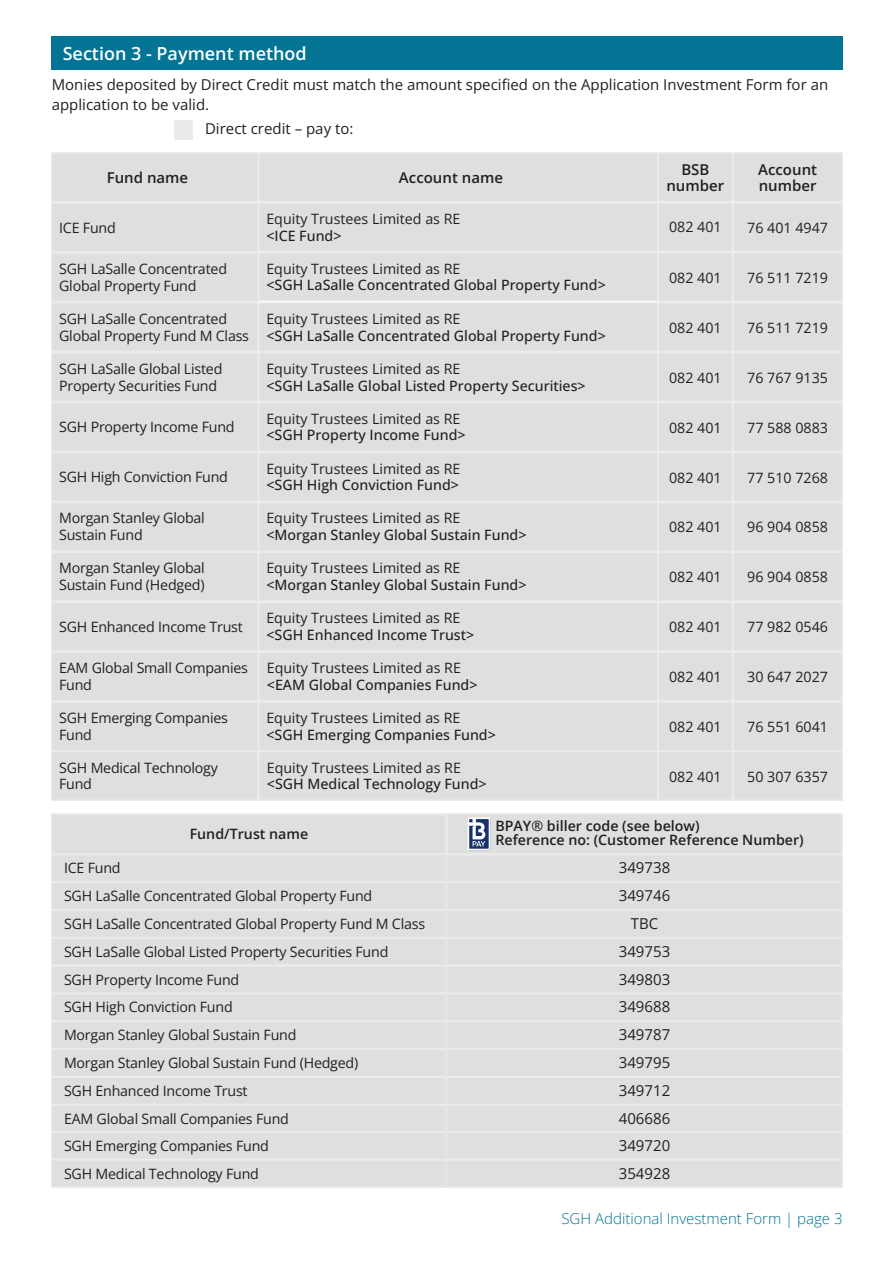
<style>
.page{position:relative;width:894px;height:1264px;background:#fff}
.page>*{position:absolute;margin:0;border:0;box-sizing:border-box;transform-origin:0 0}
.t1{font:600 18px "Open Sans";color:#fff}
.t2{font:15px/20.2px "Open Sans";color:#231f20}
.t3{font:600 15px/15.8px "Open Sans";color:#231f20}
.t4{font:300 15px "Open Sans";color:#037493}
.t5{font:14.25px/16.8px "Open Sans";letter-spacing:-.015em;color:#231f20}
.t6{font:500 14.25px "Open Sans";color:#231f20}
.t7{font:600 14.25px/14.5px "Open Sans";color:#231f20}
</style>
<div class="page">
<div style="left:51px;top:37px;width:791px;height:33px;background:#037493"></div>
<div style="left:174px;top:120px;width:19px;height:19px;background:#ebebeb"></div>
<svg style="left:51px;top:813px;width:791px;height:374px;background:#dfdfdf"></svg>
<div style="left:51px;top:153px;width:791px;height:647px;background:#dfdfdf"></div>
<h1 class="t1" style="left:63px;top:41px;width:245px">Section 3 - Payment method</h1>
<p class="t2" style="left:52px;top:74px;width:777px">Monies deposited by Direct Credit must match the amount specified on the Application Investment Form for an application to be valid.</p>
<p class="t2" style="left:205px;top:118px;width:150px">Direct credit – pay to:</p>
<p class="t3" style="left:107px;top:169px;width:83px">Fund name</p>
<p class="t5" style="left:59px;top:219px;width:58px">ICE Fund</p>
<p class="t5" style="left:59px;top:260px;width:169px">SGH LaSalle Concentrated<br>Global Property Fund</p>
<p class="t5" style="left:59px;top:310px;width:191px">SGH LaSalle Concentrated<br>Global Property Fund M Class</p>
<p class="t3" style="left:399px;top:169px;width:105px">Account name</p>
<p class="t5" style="left:266px;top:210px;width:195px">Equity Trustees Limited as RE</p>
<p class="t6" style="left:266px;top:225px;width:77px">&lt;ICE Fund&gt;</p>
<p class="t5" style="left:266px;top:260px;width:195px">Equity Trustees Limited as RE</p>
<p class="t6" style="left:266px;top:275px;width:341px">&lt;SGH LaSalle Concentrated Global Property Fund&gt;</p>
<p class="t5" style="left:266px;top:310px;width:195px">Equity Trustees Limited as RE</p>
<p class="t6" style="left:266px;top:325px;width:341px">&lt;SGH LaSalle Concentrated Global Property Fund&gt;</p>
<p class="t5" style="left:59px;top:360px;width:165px">SGH LaSalle Global Listed<br>Property Securities Fund</p>
<p class="t5" style="left:266px;top:360px;width:195px">Equity Trustees Limited as RE</p>
<p class="t6" style="left:266px;top:375px;width:321px">&lt;SGH LaSalle Global Listed Property Securities&gt;</p>
<p class="t5" style="left:266px;top:409px;width:195px">Equity Trustees Limited as RE</p>
<p class="t6" style="left:266px;top:425px;width:201px">&lt;SGH Property Income Fund&gt;</p>
<p class="t5" style="left:266px;top:459px;width:195px">Equity Trustees Limited as RE</p>
<p class="t6" style="left:266px;top:475px;width:194px">&lt;SGH High Conviction Fund&gt;</p>
<p class="t5" style="left:266px;top:509px;width:195px">Equity Trustees Limited as RE</p>
<p class="t6" style="left:266px;top:525px;width:261px">&lt;Morgan Stanley Global Sustain Fund&gt;</p>
<p class="t5" style="left:266px;top:559px;width:195px">Equity Trustees Limited as RE</p>
<p class="t6" style="left:266px;top:575px;width:261px">&lt;Morgan Stanley Global Sustain Fund&gt;</p>
<p class="t5" style="left:266px;top:609px;width:195px">Equity Trustees Limited as RE</p>
<p class="t6" style="left:266px;top:625px;width:209px">&lt;SGH Enhanced Income Trust&gt;</p>
<p class="t5" style="left:267px;top:659px;width:195px">Equity Trustees Limited as RE</p>
<p class="t6" style="left:267px;top:675px;width:212px">&lt;EAM Global Companies Fund&gt;</p>
<h3 class="t5" style="left:266px;top:709px;width:195px">Equity Trustees Limited as RE</h3>
<p class="t6" style="left:266px;top:724px;width:231px">&lt;SGH Emerging Companies Fund&gt;</p>
<h3 class="t5" style="left:267px;top:758px;width:195px">Equity Trustees Limited as RE</h3>
<p class="t6" style="left:267px;top:774px;width:221px">&lt;SGH Medical Technology Fund&gt;</p>
<p class="t5" style="left:59px;top:418px;width:177px">SGH Property Income Fund</p>
<p class="t5" style="left:59px;top:468px;width:170px">SGH High Conviction Fund</p>
<p class="t5" style="left:59px;top:509px;width:147px">Morgan Stanley Global<br>Sustain Fund</p>
<p class="t5" style="left:59px;top:559px;width:147px">Morgan Stanley Global</p>
<p class="t5" style="left:59px;top:576px;width:147px">Sustain Fund (Hedged)</p>
<p class="t5" style="left:59px;top:618px;width:185px">SGH Enhanced Income Trust</p>
<p class="t5" style="left:59px;top:659px;width:190px">EAM Global Small Companies<br>Fund</p>
<p class="t5" style="left:59px;top:709px;width:170px">SGH Emerging Companies<br>Fund</p>
<p class="t5" style="left:59px;top:758px;width:160px">SGH Medical Technology<br>Fund</p>
<p class="t3" style="left:666px;top:161px;width:59px;text-align:center">BSB number</p>
<p class="t5" style="left:669px;top:218px;width:54px">082 401</p>
<p class="t5" style="left:669px;top:269px;width:54px">082 401</p>
<p class="t3" style="left:758px;top:161px;width:60px">Account number</p>
<p class="t5" style="left:747px;top:219px;width:82px">76 401 4947</p>
<p class="t5" style="left:747px;top:269px;width:82px">76 511 7219</p>
<p class="t5" style="left:669px;top:319px;width:54px">082 401</p>
<p class="t5" style="left:747px;top:319px;width:82px">76 511 7219</p>
<p class="t5" style="left:669px;top:369px;width:54px">082 401</p>
<p class="t5" style="left:669px;top:418px;width:54px">082 401</p>
<p class="t5" style="left:669px;top:468px;width:54px">082 401</p>
<p class="t5" style="left:669px;top:518px;width:54px">082 401</p>
<p class="t5" style="left:669px;top:568px;width:54px">082 401</p>
<p class="t5" style="left:669px;top:618px;width:54px">082 401</p>
<p class="t5" style="left:669px;top:668px;width:54px">082 401</p>
<p class="t5" style="left:669px;top:718px;width:54px">082 401</p>
<p class="t5" style="left:669px;top:767px;width:54px">082 401</p>
<p class="t5" style="left:747px;top:369px;width:82px">76 767 9135</p>
<p class="t5" style="left:747px;top:418px;width:82px">77 588 0883</p>
<p class="t5" style="left:747px;top:468px;width:82px">77 510 7268</p>
<p class="t5" style="left:747px;top:518px;width:82px">96 904 0858</p>
<h2 class="t5" style="left:747px;top:568px;width:82px">96 904 0858</h2>
<p class="t5" style="left:747px;top:618px;width:82px">77 982 0546</p>
<p class="t5" style="left:747px;top:668px;width:82px">30 647 2027</p>
<p class="t5" style="left:747px;top:718px;width:82px">76 551 6041</p>
<p class="t5" style="left:747px;top:767px;width:82px">50 307 6357</p>
<p class="t5" style="left:64px;top:859px;width:58px">ICE Fund</p>
<p class="t7" style="left:190px;top:826px;width:120px">Fund/Trust name</p>
<p class="t7" style="left:495px;top:817px;width:310px">BPAY® biller code (see below)<br>Reference no: (Customer Reference Number)</p>
<p class="t2" style="left:618px;top:857px;width:53px">349738</p>
<h3 class="t5" style="left:64px;top:887px;width:310px">SGH LaSalle Concentrated Global Property Fund</h3>
<p class="t2" style="left:618px;top:885px;width:53px">349746</p>
<p class="t5" style="left:64px;top:915px;width:362px">SGH LaSalle Concentrated Global Property Fund M Class</p>
<p class="t2" style="left:630px;top:913px;width:29px">TBC</p>
<h3 class="t5" style="left:64px;top:942px;width:326px">SGH LaSalle Global Listed Property Securities Fund</h3>
<h3 class="t5" style="left:64px;top:970px;width:177px">SGH Property Income Fund</h3>
<p class="t5" style="left:64px;top:998px;width:170px">SGH High Conviction Fund</p>
<p class="t5" style="left:64px;top:1026px;width:234px">Morgan Stanley Global Sustain Fund</p>
<p class="t5" style="left:64px;top:1054px;width:295px">Morgan Stanley Global Sustain Fund (Hedged)</p>
<p class="t5" style="left:64px;top:1081px;width:185px">SGH Enhanced Income Trust</p>
<p class="t5" style="left:64px;top:1109px;width:226px">EAM Global Small Companies Fund</p>
<p class="t5" style="left:64px;top:1136px;width:206px">SGH Emerging Companies Fund</p>
<h3 class="t5" style="left:64px;top:1164px;width:196px">SGH Medical Technology Fund</h3>
<p class="t2" style="left:618px;top:940px;width:53px">349753</p>
<p class="t2" style="left:618px;top:968px;width:53px">349803</p>
<p class="t2" style="left:618px;top:996px;width:53px">349688</p>
<p class="t2" style="left:618px;top:1024px;width:53px">349787</p>
<p class="t2" style="left:618px;top:1052px;width:53px">349795</p>
<p class="t2" style="left:618px;top:1079px;width:53px">349712</p>
<p class="t2" style="left:618px;top:1107px;width:53px">406686</p>
<p class="t2" style="left:618px;top:1134px;width:53px">349720</p>
<p class="t2" style="left:618px;top:1162px;width:53px">354928</p>
<p class="t4" style="left:561px;top:1207px;width:282px">SGH Additional Investment Form | page 3</p>
</div>
